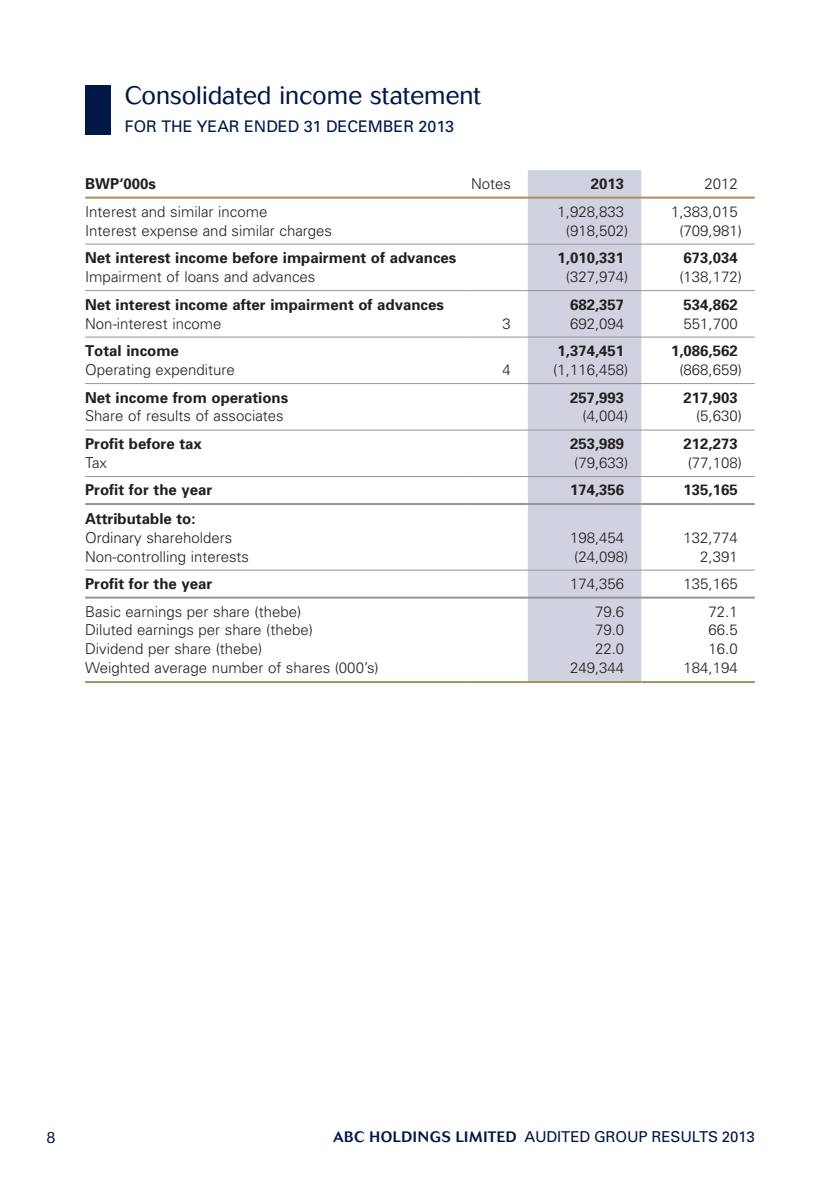
<style>
.page{position:relative;width:840px;height:1191px;background:#fff}
.page>*{position:absolute;margin:0;border:0;box-sizing:border-box;transform-origin:0 0}
.t1{font:300 25px "Cosmos";color:#001748}
.t2{font:16px "Univers";color:#001748}
.t3{font:300 16px "Cosmos";color:#001748;scale:.9 1}
.t4{font:300 15px "Univers";color:#231f20}
.t5{font:700 15px "Univers";color:#231f20}
.t6{font:15px "Univers";letter-spacing:-.01em;color:#001748}
.s1{font-family:"Cosmos";font-weight:500}
</style>
<div class="page">
<div style="left:85px;top:85px;width:26px;height:49px;background:#001748"></div>
<div style="left:527px;top:170px;width:114px;height:511px;background:#d0d2e0"></div>
<hr style="left:85px;top:197px;width:386px;height:2px;background:#a29161">
<hr style="left:471px;top:197px;width:56px;height:2px;background:#a29161">
<hr style="left:527px;top:197px;width:114px;height:2px;background:#a29161">
<hr style="left:641px;top:197px;width:113px;height:2px;background:#a29161">
<hr style="left:85px;top:681px;width:386px;height:2px;background:#a29161">
<hr style="left:471px;top:681px;width:56px;height:2px;background:#a29161">
<hr style="left:527px;top:681px;width:114px;height:2px;background:#a29161">
<hr style="left:641px;top:681px;width:113px;height:2px;background:#a29161">
<hr style="left:85px;top:244px;width:386px;height:1px;background:#939598">
<hr style="left:471px;top:244px;width:56px;height:1px;background:#939598">
<hr style="left:527px;top:244px;width:114px;height:1px;background:#939598">
<hr style="left:641px;top:244px;width:113px;height:1px;background:#939598">
<hr style="left:85px;top:290px;width:386px;height:1px;background:#939598">
<hr style="left:471px;top:290px;width:56px;height:1px;background:#939598">
<hr style="left:527px;top:290px;width:114px;height:1px;background:#939598">
<hr style="left:641px;top:290px;width:113px;height:1px;background:#939598">
<hr style="left:85px;top:336px;width:386px;height:1px;background:#939598">
<hr style="left:471px;top:336px;width:56px;height:1px;background:#939598">
<hr style="left:527px;top:336px;width:114px;height:1px;background:#939598">
<hr style="left:641px;top:336px;width:113px;height:1px;background:#939598">
<hr style="left:85px;top:383px;width:386px;height:1px;background:#939598">
<hr style="left:471px;top:383px;width:56px;height:1px;background:#939598">
<hr style="left:527px;top:383px;width:114px;height:1px;background:#939598">
<hr style="left:641px;top:383px;width:113px;height:1px;background:#939598">
<hr style="left:85px;top:429px;width:386px;height:1px;background:#939598">
<hr style="left:471px;top:429px;width:56px;height:1px;background:#939598">
<hr style="left:527px;top:429px;width:114px;height:1px;background:#939598">
<hr style="left:641px;top:429px;width:113px;height:1px;background:#939598">
<hr style="left:85px;top:476px;width:386px;height:1px;background:#939598">
<hr style="left:471px;top:476px;width:56px;height:1px;background:#939598">
<hr style="left:527px;top:476px;width:114px;height:1px;background:#939598">
<hr style="left:641px;top:476px;width:113px;height:1px;background:#939598">
<hr style="left:85px;top:569px;width:386px;height:1px;background:#939598">
<hr style="left:471px;top:569px;width:56px;height:1px;background:#939598">
<hr style="left:527px;top:569px;width:114px;height:1px;background:#939598">
<hr style="left:641px;top:569px;width:113px;height:1px;background:#939598">
<hr style="left:85px;top:503px;width:386px;height:2px;background:#939598">
<hr style="left:471px;top:503px;width:56px;height:2px;background:#939598">
<hr style="left:527px;top:503px;width:114px;height:2px;background:#939598">
<hr style="left:641px;top:503px;width:113px;height:2px;background:#939598">
<hr style="left:85px;top:596px;width:386px;height:2px;background:#939598">
<hr style="left:471px;top:596px;width:56px;height:2px;background:#939598">
<hr style="left:527px;top:596px;width:114px;height:2px;background:#939598">
<hr style="left:641px;top:596px;width:113px;height:2px;background:#939598">
<h1 class="t1" style="left:125px;top:81px;width:357px">Consolidated income statement</h1>
<p class="t2" style="left:125px;top:117px;width:94px">FOR THE YEAR</p>
<p class="t2" style="left:244px;top:117px;width:34px">ENDED</p>
<p class="t2" style="left:303px;top:117px;width:152px">31 DECEMBER 2013</p>
<p class="t5" style="left:85px;top:175px;width:72px">BWP‘000s</p>
<p class="t4" style="left:471px;top:175px;width:42px">Notes</p>
<p class="t5" style="left:590px;top:175px;width:35px">2013</p>
<p class="t4" style="left:704px;top:175px;width:35px">2012</p>
<p class="t4" style="left:85px;top:202px;width:184px">Interest and similar income</p>
<p class="t4" style="left:557px;top:202px;width:68px">1,928,833</p>
<p class="t4" style="left:670px;top:202px;width:68px">1,383,015</p>
<p class="t4" style="left:85px;top:221px;width:248px">Interest expense and similar charges</p>
<p class="t4" style="left:565px;top:221px;width:64px">(918,502)</p>
<p class="t4" style="left:679px;top:221px;width:64px">(709,981)</p>
<p class="t5" style="left:85px;top:249px;width:372px">Net interest income before impairment of advances</p>
<p class="t5" style="left:557px;top:249px;width:68px">1,010,331</p>
<p class="t5" style="left:683px;top:249px;width:56px">673,034</p>
<p class="t4" style="left:85px;top:268px;width:232px">Impairment of loans and advances</p>
<p class="t4" style="left:565px;top:268px;width:64px">(327,974)</p>
<p class="t4" style="left:679px;top:268px;width:64px">(138,172)</p>
<p class="t5" style="left:85px;top:295px;width:360px">Net interest income after impairment of advances</p>
<p class="t5" style="left:569px;top:295px;width:56px">682,357</p>
<p class="t5" style="left:683px;top:295px;width:56px">534,862</p>
<p class="t4" style="left:85px;top:314px;width:138px">Non-interest income</p>
<p class="t4" style="left:502px;top:314px;width:10px">3</p>
<p class="t4" style="left:569px;top:314px;width:56px">692,094</p>
<p class="t4" style="left:683px;top:314px;width:56px">551,700</p>
<p class="t5" style="left:85px;top:342px;width:95px">Total income</p>
<p class="t5" style="left:557px;top:342px;width:68px">1,374,451</p>
<p class="t5" style="left:670px;top:342px;width:68px">1,086,562</p>
<p class="t4" style="left:85px;top:361px;width:151px">Operating expenditure</p>
<p class="t4" style="left:502px;top:361px;width:10px">4</p>
<p class="t4" style="left:553px;top:361px;width:77px">(1,116,458)</p>
<p class="t4" style="left:679px;top:361px;width:64px">(868,659)</p>
<p class="t5" style="left:85px;top:388px;width:204px">Net income from operations</p>
<p class="t5" style="left:569px;top:388px;width:56px">257,993</p>
<p class="t5" style="left:683px;top:388px;width:56px">217,903</p>
<p class="t4" style="left:85px;top:407px;width:200px">Share of results of associates</p>
<p class="t4" style="left:582px;top:407px;width:47px">(4,004)</p>
<p class="t4" style="left:695px;top:407px;width:47px">(5,630)</p>
<p class="t5" style="left:85px;top:434px;width:118px">Profit before tax</p>
<p class="t5" style="left:569px;top:434px;width:56px">253,989</p>
<p class="t5" style="left:683px;top:434px;width:56px">212,273</p>
<p class="t4" style="left:85px;top:453px;width:23px">Tax</p>
<p class="t4" style="left:574px;top:453px;width:56px">(79,633)</p>
<p class="t4" style="left:687px;top:453px;width:56px">(77,108)</p>
<p class="t5" style="left:85px;top:481px;width:129px">Profit for the year</p>
<p class="t5" style="left:569px;top:481px;width:56px">174,356</p>
<p class="t5" style="left:683px;top:481px;width:56px">135,165</p>
<p class="t5" style="left:85px;top:509px;width:112px">Attributable to:</p>
<p class="t4" style="left:85px;top:528px;width:149px">Ordinary shareholders</p>
<p class="t4" style="left:569px;top:528px;width:56px">198,454</p>
<p class="t4" style="left:683px;top:528px;width:56px">132,774</p>
<p class="t4" style="left:85px;top:547px;width:165px">Non-controlling interests</p>
<p class="t4" style="left:574px;top:547px;width:56px">(24,098)</p>
<p class="t4" style="left:699px;top:547px;width:39px">2,391</p>
<p class="t5" style="left:85px;top:574px;width:129px">Profit for the year</p>
<p class="t4" style="left:569px;top:574px;width:56px">174,356</p>
<p class="t4" style="left:683px;top:574px;width:56px">135,165</p>
<p class="t4" style="left:85px;top:602px;width:217px">Basic earnings per share (thebe)</p>
<p class="t4" style="left:594px;top:602px;width:31px">79.6</p>
<p class="t4" style="left:708px;top:602px;width:31px">72.1</p>
<p class="t4" style="left:85px;top:621px;width:229px">Diluted earnings per share (thebe)</p>
<p class="t4" style="left:594px;top:621px;width:31px">79.0</p>
<p class="t4" style="left:708px;top:621px;width:31px">66.5</p>
<p class="t4" style="left:85px;top:640px;width:179px">Dividend per share (thebe)</p>
<p class="t4" style="left:594px;top:640px;width:31px">22.0</p>
<p class="t4" style="left:708px;top:640px;width:31px">16.0</p>
<p class="t4" style="left:85px;top:659px;width:295px">Weighted average number of shares (000’s)</p>
<p class="t4" style="left:569px;top:659px;width:56px">249,344</p>
<p class="t4" style="left:683px;top:659px;width:56px">184,194</p>
<p class="t3" style="left:47px;top:1128px;width:11px">8</p>
<p class="t6" style="left:333px;top:1128px;width:423px"><span class="s1">ABC HOLDINGS LIMITED</span> AUDITED GROUP RESULTS 2013</p>
</div>
